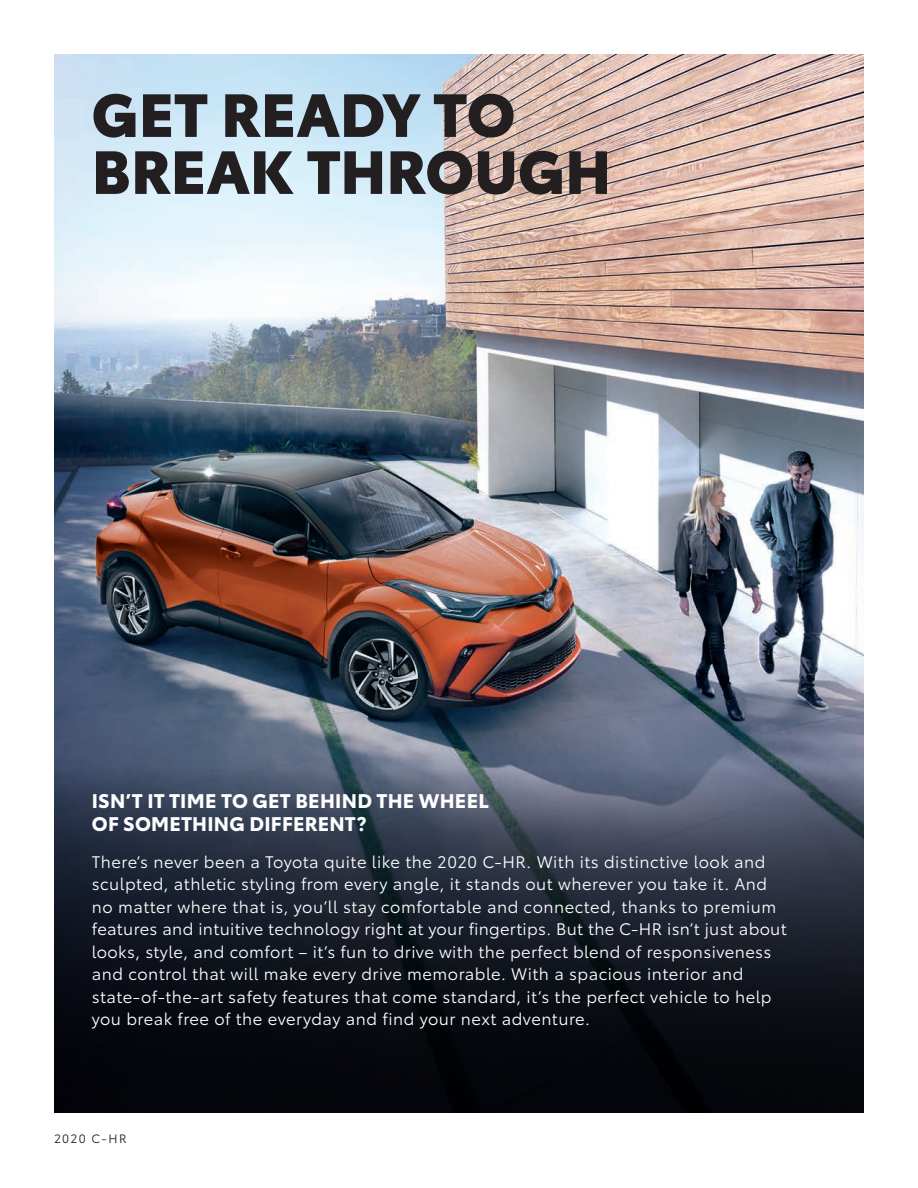
<style>
.page{position:relative;width:918px;height:1188px;background:#fff}
.page>*{position:absolute;margin:0;border:0;box-sizing:border-box;transform-origin:0 0}
.t1{font:900 60px/57px "Toyota Type";letter-spacing:-.005em;color:#231f20}
.t2{font:700 19.5px/22.5px "Toyota Type";letter-spacing:.015em;color:#fff}
.t3{font:16.5px/22.5px "Toyota Type";letter-spacing:.03em;color:#fff}
.t4{font:12px "Toyota Type";letter-spacing:.11em;color:#231f20}
</style>
<div class="page">
<img style="left:54px;top:54px;width:810px;height:707px">
<svg style="left:54px;top:761px;width:810px;height:351px;background:#1f2531"></svg>
<p class="t1" style="left:92px;top:82px;width:521px">GET READY TO<br>BREAK THROUGH</p>
<p class="t2" style="left:92px;top:788px;width:399px">ISN’T IT TIME TO GET BEHIND THE WHEEL<br>OF SOMETHING DIFFERENT?</p>
<p class="t3" style="left:92px;top:849px;width:696px">There’s never been a Toyota quite like the 2020 C-HR. With its distinctive look and sculpted, athletic styling from every angle, it stands out wherever you take it. And no matter where that is, you’ll stay comfortable and connected, thanks to premium features and intuitive technology right at your fingertips. But the C-HR isn’t just about looks, style, and comfort – it’s fun to drive with the perfect blend of responsiveness and control that will make every drive memorable. With a spacious interior and state-of-the-art safety features that come standard, it’s the perfect vehicle to help you break free of the everyday and find your next adventure.</p>
<p class="t4" style="left:54px;top:1130px;width:74px">2020 C-HR</p>
</div>
